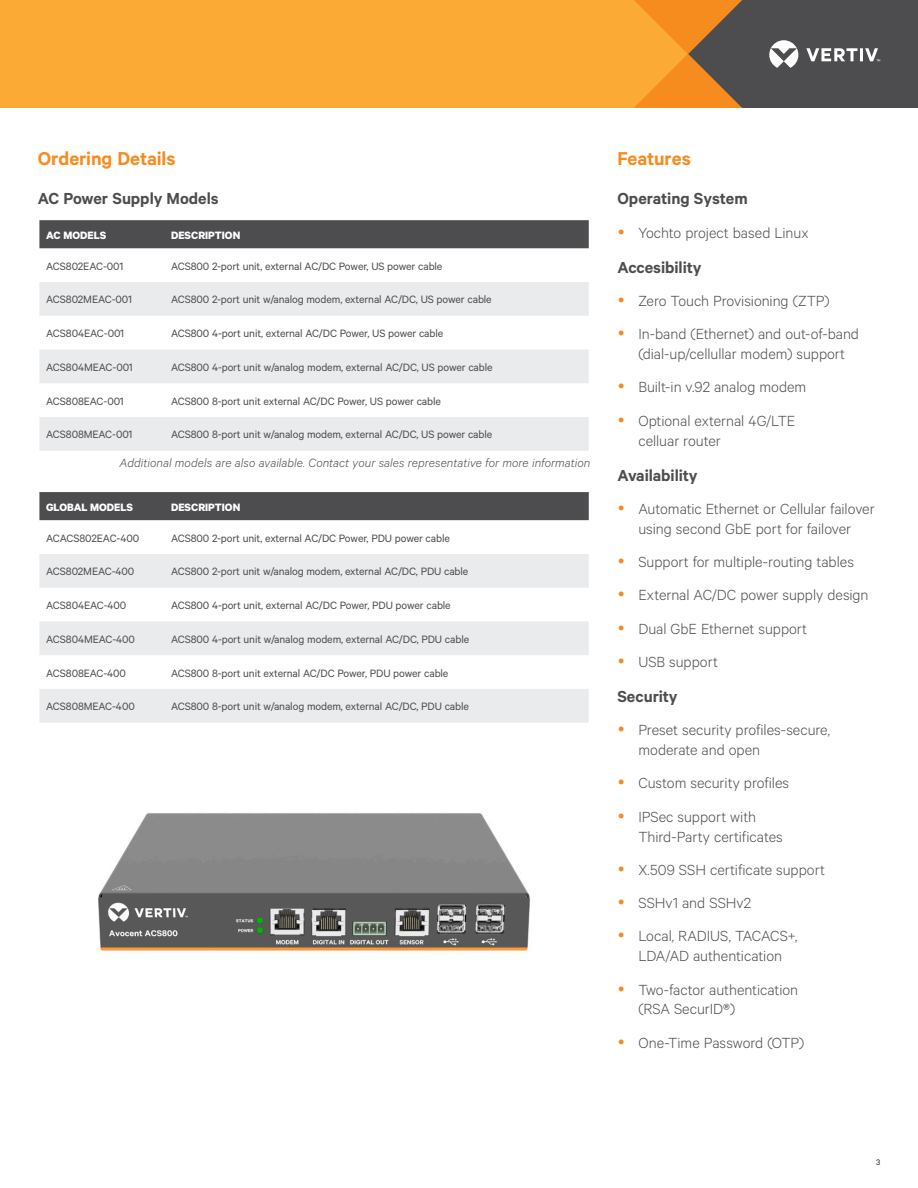
<style>
.page{position:relative;width:918px;height:1188px;background:#fff}
.page>*{position:absolute;margin:0;border:0;box-sizing:border-box;transform-origin:0 0}
.t1{font:600 21px "Calibre";letter-spacing:-.005em;color:#f68b1e}
.t2{font:600 18px "Calibre";letter-spacing:-.005em;color:#4d4d4f}
.t3{font:300 16.5px/33.3px "Calibre";color:#4d4d4f}
.t4{font:italic 300 13.5px "Calibre";letter-spacing:.005em;color:#4d4d4f}
.t5{font:12px "Calibre";letter-spacing:-.01em;color:#4d4d4f}
.t6{font:700 12px "Calibre";color:#fff}
.t7{font:9px "Calibre";color:#231f20}
.s1{font-weight:400}
</style>
<div class="page">
<div style="left:0;top:0;width:634px;height:108px;background:#fbab35"></div>
<svg style="left:634px;top:0;width:284px;height:108px;background:#836748"></svg>
<div style="left:39px;top:220px;width:550px;height:28px;background:#4d4d4f"></div>
<svg style="left:39px;top:282px;width:550px;height:169px;fill:#eaebec"></svg>
<div style="left:39px;top:492px;width:550px;height:28px;background:#4d4d4f"></div>
<svg style="left:39px;top:554px;width:550px;height:169px;fill:#eaebec"></svg>
<img style="left:98px;top:813px;width:432px;height:138px">
<h1 class="t1" style="left:38px;top:146px;width:139px">Ordering Details</h1>
<h2 class="t2" style="left:38px;top:187px;width:183px">AC Power Supply Models</h2>
<p class="t6" style="left:46px;top:228px;width:62px">AC MODELS</p>
<p class="t6" style="left:171px;top:228px;width:71px">DESCRIPTION</p>
<p class="t5" style="left:46px;top:259px;width:79px">ACS802EAC-001</p>
<p class="t5" style="left:171px;top:259px;width:273px">ACS800 2-port unit, external AC/DC Power, US power cable</p>
<p class="t5" style="left:46px;top:293px;width:87px">ACS802MEAC-001</p>
<p class="t5" style="left:171px;top:293px;width:322px">ACS800 2-port unit w/analog modem, external AC/DC, US power cable</p>
<p class="t5" style="left:46px;top:326px;width:80px">ACS804EAC-001</p>
<p class="t5" style="left:171px;top:326px;width:274px">ACS800 4-port unit, external AC/DC Power, US power cable</p>
<p class="t5" style="left:46px;top:360px;width:88px">ACS804MEAC-001</p>
<p class="t5" style="left:171px;top:360px;width:323px">ACS800 4-port unit w/analog modem, external AC/DC, US power cable</p>
<p class="t5" style="left:46px;top:394px;width:79px">ACS808EAC-001</p>
<p class="t5" style="left:171px;top:394px;width:271px">ACS800 8-port unit external AC/DC Power, US power cable</p>
<p class="t5" style="left:46px;top:428px;width:88px">ACS808MEAC-001</p>
<p class="t5" style="left:171px;top:428px;width:323px">ACS800 8-port unit w/analog modem, external AC/DC, US power cable</p>
<p class="t4" style="left:120px;top:455px;width:472px">Additional models are also available. Contact your sales representative for more information</p>
<p class="t6" style="left:46px;top:500px;width:89px">GLOBAL MODELS</p>
<p class="t6" style="left:171px;top:500px;width:71px">DESCRIPTION</p>
<p class="t5" style="left:46px;top:531px;width:95px">ACACS802EAC-400</p>
<p class="t5" style="left:171px;top:531px;width:280px">ACS800 2-port unit, external AC/DC Power, PDU power cable</p>
<p class="t5" style="left:46px;top:565px;width:90px">ACS802MEAC-400</p>
<p class="t5" style="left:171px;top:565px;width:299px">ACS800 2-port unit w/analog modem, external AC/DC, PDU cable</p>
<p class="t5" style="left:46px;top:598px;width:82px">ACS804EAC-400</p>
<p class="t5" style="left:171px;top:598px;width:281px">ACS800 4-port unit, external AC/DC Power, PDU power cable</p>
<p class="t5" style="left:46px;top:632px;width:90px">ACS804MEAC-400</p>
<p class="t5" style="left:171px;top:632px;width:300px">ACS800 4-port unit w/analog modem, external AC/DC, PDU cable</p>
<p class="t5" style="left:46px;top:666px;width:81px">ACS808EAC-400</p>
<p class="t5" style="left:171px;top:666px;width:279px">ACS800 8-port unit external AC/DC Power, PDU power cable</p>
<p class="t5" style="left:46px;top:700px;width:90px">ACS808MEAC-400</p>
<p class="t5" style="left:171px;top:700px;width:299px">ACS800 8-port unit w/analog modem, external AC/DC, PDU cable</p>
<h1 class="t1" style="left:617px;top:146px;width:75px">Features</h1>
<h2 class="t2" style="left:617px;top:188px;width:132px">Operating System</h2>
<h3 class="t3" style="left:638px;top:215px;width:172px">Yochto project based Linux</h3>
<h2 class="t2" style="left:617px;top:256px;width:86px">Accesibility</h2>
<h3 class="t3" style="left:638px;top:284px;width:222px">Zero Touch Provisioning (ZTP)<br>In-band (Ethernet) and out-of-band</h3>
<h3 class="t3" style="left:638px;top:337px;width:208px">(dial-up/cellullar modem) support<br>Built-in v.92 analog modem<br>Optional external 4G/LTE</h3>
<h3 class="t3" style="left:638px;top:423px;width:84px">celluar router</h3>
<h2 class="t2" style="left:617px;top:464px;width:82px">Availability</h2>
<h3 class="t3" style="left:638px;top:498px;width:238px;line-height:19.8px">Automatic Ethernet or Cellular failover using second GbE port for failover</h3>
<h3 class="t3" style="left:638px;top:545px;width:232px">Support for multiple-routing tables<br>External AC/DC power supply design<br>Dual GbE Ethernet support<br>USB support</h3>
<h2 class="t2" style="left:617px;top:686px;width:62px">Security</h2>
<h3 class="t3" style="left:638px;top:720px;width:193px;line-height:19.8px">Preset security profiles-secure, moderate and open</h3>
<h3 class="t3" style="left:638px;top:766px;width:152px">Custom security profiles<br>IPSec support with</h3>
<h3 class="t3" style="left:638px;top:819px;width:188px">Third-Party certificates<br>X.509 SSH certificate support<br>SSHv1 and SSHv2<br>Local, RADIUS, TACACS+,</h3>
<h3 class="t3" style="left:638px;top:939px;width:161px">LDA/AD authentication<br>Two-factor authentication</h3>
<h3 class="t3" style="left:638px;top:992px;width:167px">(RSA SecurID<span class="s1">®</span>)<br>One-Time Password (OTP)</h3>
<p class="t7" style="left:876px;top:1157px;width:6px">3</p>
</div>
